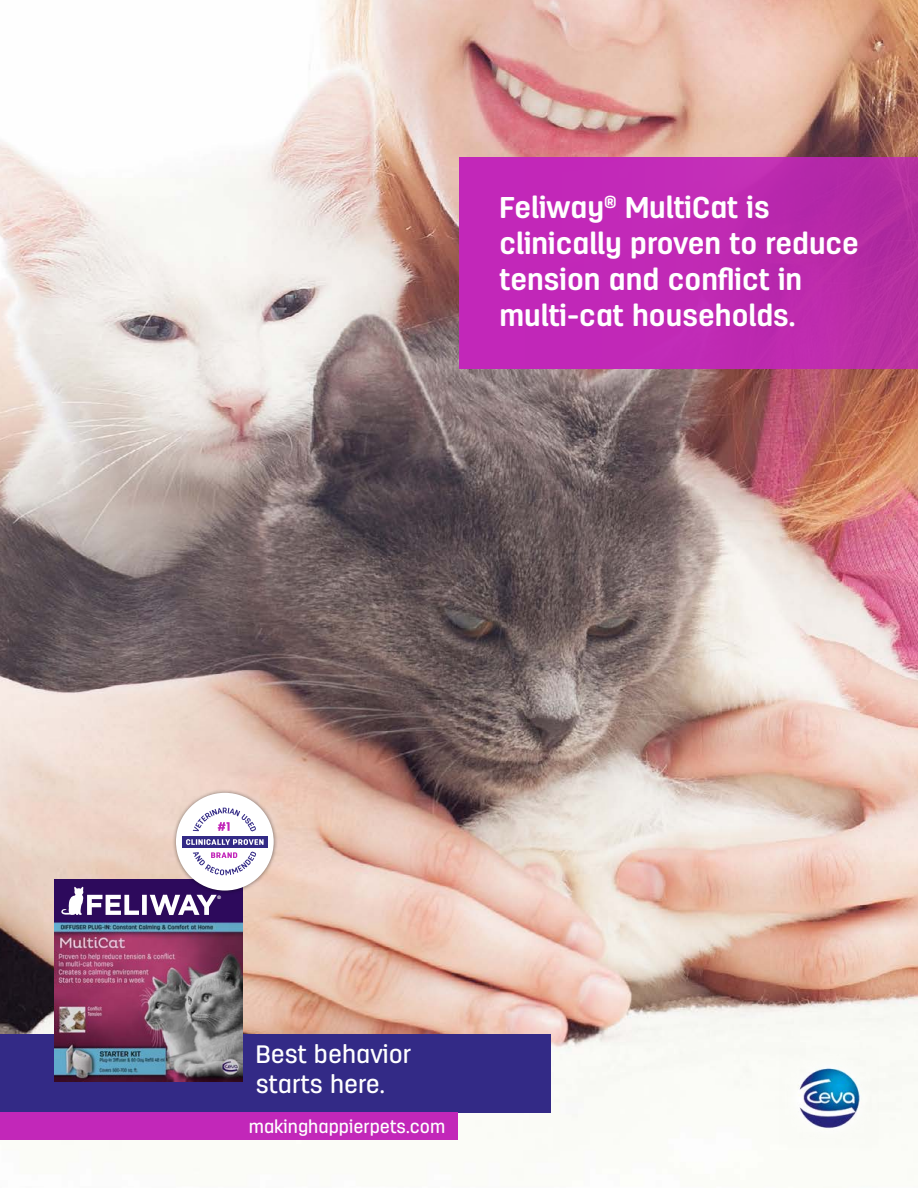
<style>
.page{position:relative;width:918px;height:1188px;background:#fff}
.page>*{position:absolute;margin:0;border:0;box-sizing:border-box;transform-origin:0 0}
.t1{font:700 30px/36px "Antartida Rounded";color:#fff}
.t2{font:500 25.2px/30.3px "Antartida Rounded";color:#fff}
.t3{font:500 18.15px "Antartida Rounded";color:#fff}
.t4{font:700 4.65px "Helvetica";color:#fff}
</style>
<div class="page">
<img style="left:0;top:0;width:918px;height:1120px">
<div style="left:0;top:1034px;width:551px;height:79px;background:#332a86"></div>
<div style="left:459px;top:158px;width:459px;height:211px;background:linear-gradient(to right,#c526bf,#b72da4)"></div>
<div style="left:0;top:1113px;width:458px;height:27px;background:#c227b9"></div>
<img style="left:779px;top:1049px;width:99px;height:88px">
<img style="left:55px;top:922px;width:188px;height:160px">
<div style="left:55px;top:879px;width:188px;height:43px;background:#2d0a5c"></div>
<svg style="left:61px;top:886px;width:156px;height:29px"></svg>
<div style="left:172px;top:788px;width:106px;height:107px;background:#000;opacity:.45"></div>
<div style="left:176px;top:793px;width:98px;height:98px;background:#fff;border-radius:50%"></div>
<div style="left:182px;top:836px;width:86px;height:11px;background:#332a86"></div>
<svg style="left:186px;top:839px;width:78px;height:6px"></svg>
<svg style="left:193px;top:808px;width:63px;height:24px"></svg>
<svg style="left:193px;top:851px;width:63px;height:24px"></svg>
<p class="t1" style="left:499px;top:190px;width:361px">Feliway<sup>®</sup> MultiCat is clinically proven to reduce tension and conflict in multi-cat households.</p>
<p class="t4" style="left:218px;top:894px;width:5px">®</p>
<p class="t2" style="left:256px;top:1039px;width:157px">Best behavior starts here.</p>
<p class="t3" style="left:249px;top:1117px;width:198px">makinghappierpets.com</p>
</div>
